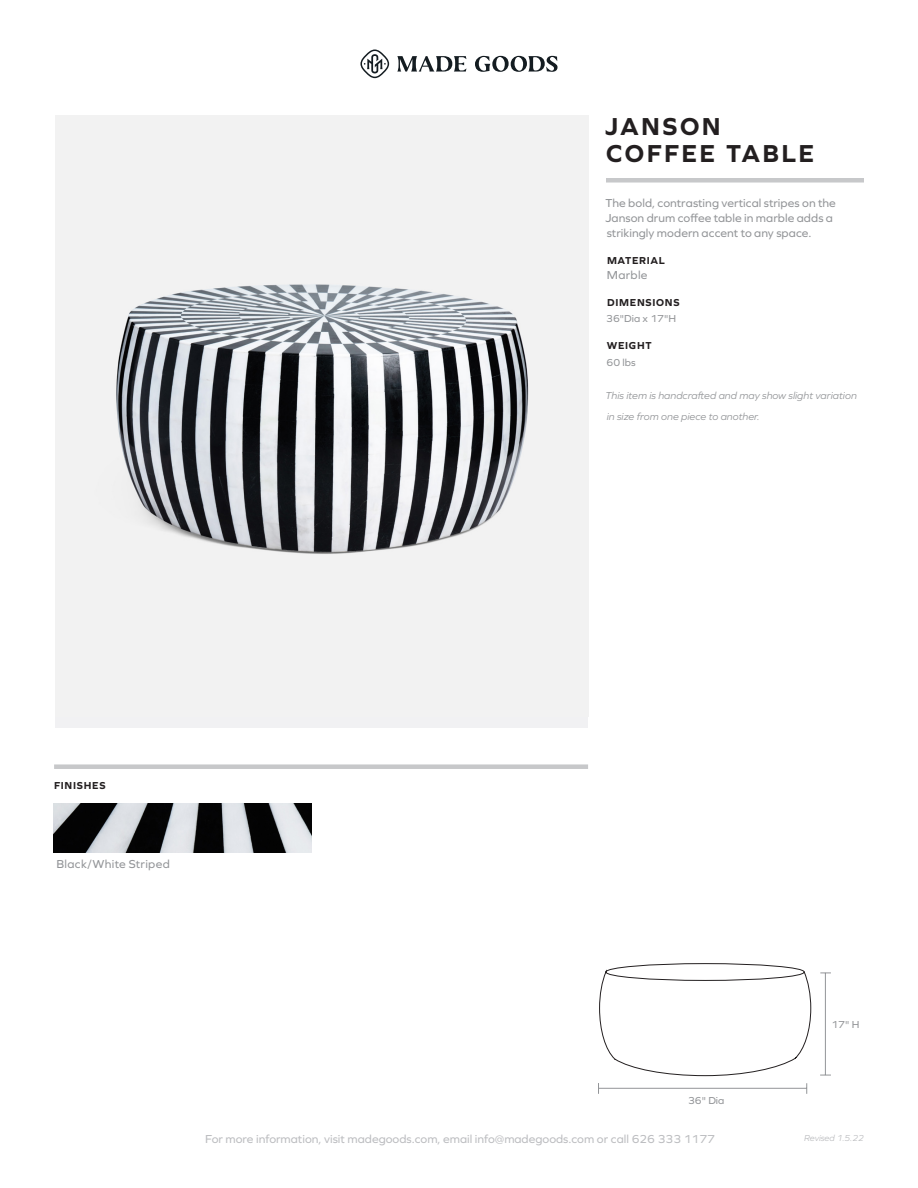
<style>
.page{position:relative;width:918px;height:1188px;background:#fff}
.page>*{position:absolute;margin:0;border:0;box-sizing:border-box;transform-origin:0 0}
.t1{font:700 25.5px "Graphie";letter-spacing:.09em;color:#231f20}
.t2{font:12px/15px "Graphie";letter-spacing:.005em;color:#939598}
.t3{font:12px "Graphie";color:#bcbdc0}
.t4{font:12px "Graphie";letter-spacing:.025em;color:#939598}
.t5{font:italic 10.5px/21.6px "Graphie";color:#939598}
.t6{font:700 10.5px "Graphie";letter-spacing:.07em;color:#231f20}
.t7{font:10.5px "Graphie";color:#939598}
.t8{font:italic 9px "Graphie";letter-spacing:-.01em;color:#bcbdc0}
</style>
<div class="page">
<div style="left:606px;top:178px;width:258px;height:5px;background:#c7c8ca"></div>
<svg style="left:397px;top:56px;width:161px;height:16px"></svg>
<svg style="left:360px;top:50px;width:29px;height:28px"></svg>
<img style="left:55px;top:116px;width:533px;height:600px">
<div style="left:54px;top:764px;width:534px;height:5px;background:#c7c8ca"></div>
<img style="left:54px;top:803px;width:258px;height:50px">
<hr style="left:825px;top:973px;width:1px;height:102px;background:#939598">
<hr style="left:599px;top:1088px;width:208px;height:1px;background:#939598">
<svg style="left:599px;top:963px;width:213px;height:113px"></svg>
<p class="t1" style="left:605px;top:111px;width:117px">JANSON</p>
<p class="t1" style="left:606px;top:138px;width:209px">COFFEE TABLE</p>
<p class="t2" style="left:605px;top:195px;width:232px">The bold, contrasting vertical stripes on the<br>Janson drum coffee table in marble adds a strikingly modern accent to any space.</p>
<p class="t6" style="left:607px;top:254px;width:59px">MATERIAL</p>
<p class="t2" style="left:607px;top:267px;width:42px">Marble</p>
<p class="t6" style="left:607px;top:296px;width:74px">DIMENSIONS</p>
<p class="t7" style="left:606px;top:313px;width:71px">36"Dia x 17"H</p>
<p class="t6" style="left:607px;top:339px;width:46px">WEIGHT</p>
<p class="t7" style="left:607px;top:356px;width:31px">60 lbs</p>
<p class="t5" style="left:606px;top:384px;width:253px">This item is handcrafted and may show slight variation in size from one piece to another.</p>
<p class="t6" style="left:54px;top:779px;width:53px">FINISHES</p>
<p class="t4" style="left:56px;top:857px;width:115px">Black/White Striped</p>
<p class="t7" style="left:688px;top:1094px;width:38px">36" Dia</p>
<p class="t7" style="left:831px;top:1018px;width:29px">17" H</p>
<p class="t3" style="left:205px;top:1132px;width:511px">For more information, visit madegoods.com, email info@madegoods.com or call 626 333 1177</p>
<p class="t8" style="left:804px;top:1132px;width:61px">Revised 1.5.22</p>
</div>
